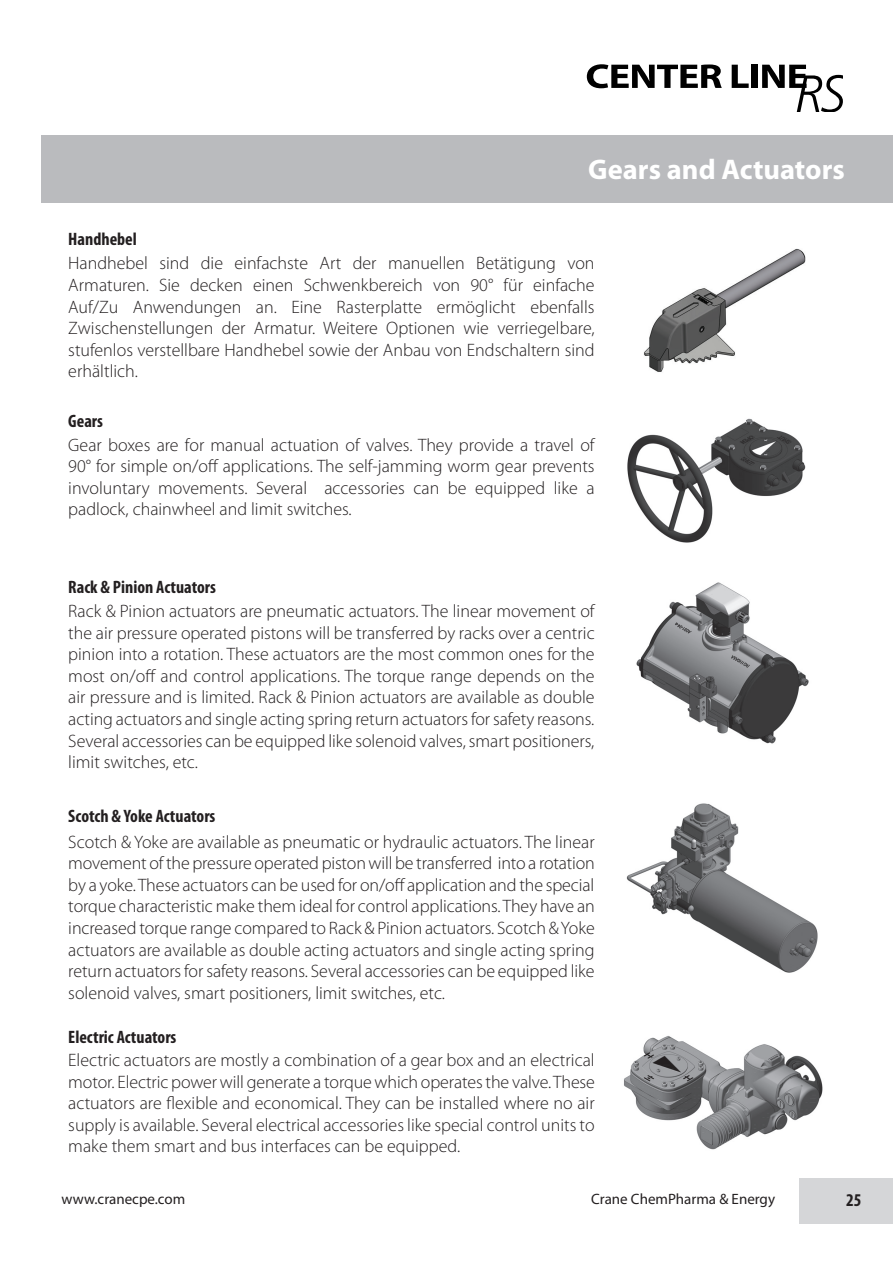
<style>
.page{position:relative;width:893px;height:1263px;background:#fff}
.page>*{position:absolute;margin:0;border:0;box-sizing:border-box;transform-origin:0 0}
.t1{font:700 28.5px "Myriad Pro";color:#fff}
.t2{font:300 18px/21.6px "Myriad Pro";color:#231f20;text-align:justify}
.t3{font:700 condensed 18px "Myriad Pro";color:#231f20}
.t4{font:15px "Myriad Pro";color:#231f20}
</style>
<div class="page">
<div style="left:41px;top:135px;width:852px;height:67px;background:#babbbe"></div>
<svg style="left:587px;top:64px;width:135px;height:24px"></svg>
<svg style="left:732px;top:65px;width:17px;height:23px"></svg>
<div style="left:751px;top:65px;width:7px;height:23px;background:#000"></div>
<svg style="left:762px;top:65px;width:81px;height:47px"></svg>
<div style="left:799px;top:1178px;width:94px;height:45px;background:#d5d6d8"></div>
<img style="left:627px;top:418px;width:179px;height:125px">
<img style="left:624px;top:1036px;width:199px;height:114px">
<img style="left:636px;top:582px;width:173px;height:162px">
<img style="left:626px;top:803px;width:192px;height:170px">
<img style="left:644px;top:248px;width:162px;height:124px">
<h1 class="t1" style="left:588px;top:150px;width:258px">Gears and Actuators</h1>
<p class="t3" style="left:68px;top:228px;width:70px">Handhebel</p>
<p class="t2" style="left:68px;top:252px;width:528px">Handhebel sind die einfachste Art der manuellen Betätigung von Armaturen. Sie decken einen Schwenkbereich von 90° für einfache Auf/Zu Anwendungen an. Eine Rasterplatte ermöglicht ebenfalls Zwischenstellungen der Armatur. Weitere Optionen wie verriegelbare, stufenlos verstellbare Handhebel sowie der Anbau von Endschaltern sind erhältlich.</p>
<p class="t3" style="left:68px;top:409px;width:36px">Gears</p>
<p class="t2" style="left:68px;top:434px;width:528px">Gear boxes are for manual actuation of valves. They provide a travel of 90° for simple on/off applications. The self-jamming worm gear prevents involuntary movements. Several accessories can be equipped like a padlock, chainwheel and limit switches.</p>
<p class="t3" style="left:68px;top:576px;width:149px">Rack &amp; Pinion Actuators</p>
<p class="t2" style="left:68px;top:600px;width:528px">Rack &amp; Pinion actuators are pneumatic actuators. The linear movement of the air pressure operated pistons will be transferred by racks over a centric pinion into a rotation. These actuators are the most common ones for the most on/off and control applications. The torque range depends on the air pressure and is limited. Rack &amp; Pinion actuators are available as double acting actuators and single acting spring return actuators for safety reasons.<br>Several accessories can be equipped like solenoid valves, smart positioners, limit switches, etc.</p>
<p class="t3" style="left:68px;top:805px;width:149px">Scotch &amp; Yoke Actuators</p>
<p class="t2" style="left:68px;top:831px;width:528px">Scotch &amp; Yoke are available as pneumatic or hydraulic actuators. The linear movement of the pressure operated piston will be transferred into a rotation by a yoke. These actuators can be used for on/off application and the special torque characteristic make them ideal for control applications. They have an increased torque range compared to Rack &amp; Pinion actuators. Scotch &amp; Yoke actuators are available as double acting actuators and single acting spring return actuators for safety reasons. Several accessories can be equipped like solenoid valves, smart positioners, limit switches, etc.</p>
<p class="t3" style="left:68px;top:1026px;width:110px">Electric Actuators</p>
<p class="t2" style="left:68px;top:1049px;width:528px">Electric actuators are mostly a combination of a gear box and an electrical motor. Electric power will generate a torque which operates the valve. These actuators are flexible and economical. They can be installed where no air supply is available. Several electrical accessories like special control units to make them smart and bus interfaces can be equipped.</p>
<p class="t4" style="left:62px;top:1190px;width:125px">www.cranecpe.com</p>
<p class="t4" style="left:591px;top:1189px;width:185px">Crane ChemPharma &amp; Energy</p>
<p class="t3" style="left:846px;top:1189px;width:17px">25</p>
</div>
